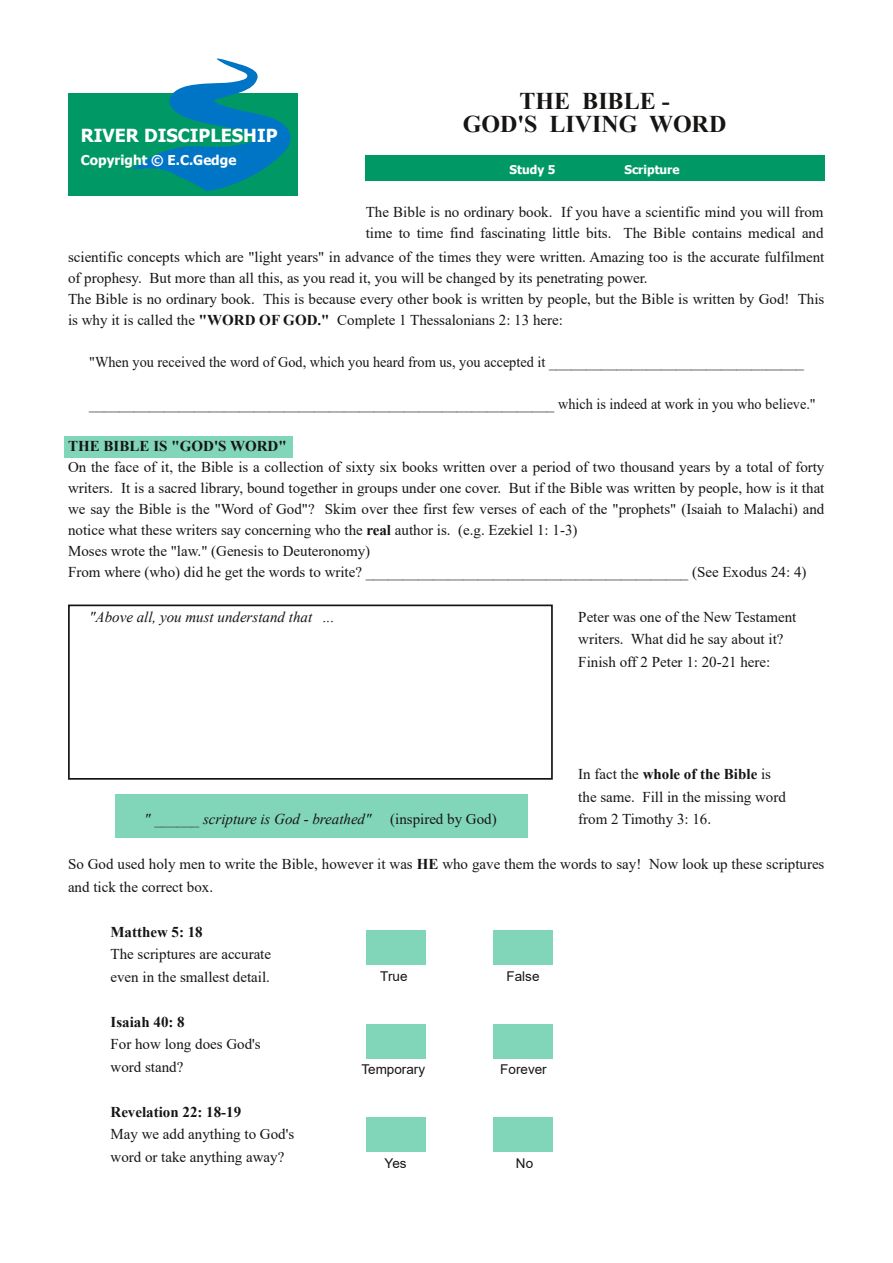
<style>
.page{position:relative;width:893px;height:1263px;background:#fff}
.page>*{position:absolute;margin:0;border:0;box-sizing:border-box;transform-origin:0 0}
.t1{font:700 24px/22.5px "Times New Roman";color:#171513;text-align:center}
.t2{font:700 18px "Tahoma";color:#fff}
.t3{font:15px/21px "Times New Roman";color:#171513}
.t4{font:15px "Times New Roman";color:#171513;scale:.95 1}
.t5{font:italic 15px "Times New Roman";color:#171513}
.t6{font:700 15px "Times New Roman";color:#171513}
.t7{font:13.5px "Arial";color:#171513}
.t8{font:700 13.5px "Tahoma";letter-spacing:.005em;color:#fff}
.t9{font:700 12px "Tahoma";color:#fff}
.s1{font-weight:700}
</style>
<div class="page">
<div style="left:366px;top:155px;width:459px;height:25px;background:#096"></div>
<div style="left:68px;top:94px;width:230px;height:102px;background:#096"></div>
<svg style="left:133px;top:59px;width:157px;height:132px"></svg>
<div style="left:64px;top:436px;width:228px;height:21px;background:#81d6ba"></div>
<div style="left:115px;top:794px;width:412px;height:44px;background:#81d6ba"></div>
<div style="left:68px;top:604px;width:485px;height:176px;border:2px solid #171513"></div>
<div style="left:366px;top:1024px;width:60px;height:34px;background:#81d6ba"></div>
<div style="left:493px;top:1024px;width:60px;height:34px;background:#81d6ba"></div>
<div style="left:366px;top:930px;width:60px;height:35px;background:#81d6ba"></div>
<div style="left:493px;top:930px;width:60px;height:35px;background:#81d6ba"></div>
<div style="left:366px;top:1118px;width:60px;height:34px;background:#81d6ba"></div>
<div style="left:493px;top:1118px;width:60px;height:34px;background:#81d6ba"></div>
<h1 class="t1" style="left:463px;top:90px;width:265px">THE BIBLE -<br>GOD'S LIVING WORD</h1>
<p class="t9" style="left:510px;top:162px;width:47px">Study 5</p>
<p class="t9" style="left:624px;top:162px;width:57px">Scripture</p>
<p class="t3" style="left:366px;top:202px;width:459px">The Bible is no ordinary book. If you have a scientific mind you will from time to time find fascinating little bits. The Bible contains medical and</p>
<p class="t3" style="left:68px;top:246px;width:758px">scientific concepts which are "light years" in advance of the times they were written. Amazing too is the accurate fulfilment of prophesy. But more than all this, as you read it, you will be changed by its penetrating power.<br>The Bible is no ordinary book. This is because every other book is written by people, but the Bible is written by God! This is why it is called the <span class="s1">"WORD OF GOD."</span> Complete 1 Thessalonians 2: 13 here:</p>
<p class="t4" style="left:89px;top:353px;width:754px">"When you received the word of God, which you heard from us, you accepted it __________________________________</p>
<p class="t3" style="left:89px;top:393px;width:728px">______________________________________________________________ which is indeed at work in you who believe."</p>
<p class="t6" style="left:68px;top:437px;width:220px">THE BIBLE IS "GOD'S WORD"</p>
<p class="t3" style="left:68px;top:456px;width:758px">On the face of it, the Bible is a collection of sixty six books written over a period of two thousand years by a total of forty writers. It is a sacred library, bound together in groups under one cover. But if the Bible was written by people, how is it that we say the Bible is the "Word of God"? Skim over thee first few verses of each of the "prophets" (Isaiah to Malachi) and notice what these writers say concerning who the <span class="s1">real</span> author is. (e.g. Ezekiel 1: 1-3)<br>Moses wrote the "law." (Genesis to Deuteronomy)<br>From where (who) did he get the words to write? ___________________________________________ (See Exodus 24: 4)</p>
<p class="t5" style="left:89px;top:608px;width:247px">"Above all, you must understand that ...</p>
<p class="t3" style="left:578px;top:605px;width:220px;line-height:22.5px">Peter was one of the New Testament writers. What did he say about it?<br>Finish off 2 Peter 1: 20-21 here:</p>
<p class="t2" style="left:81px;top:124px;width:198px">RIVER DISCIPLESHIP</p>
<p class="t8" style="left:81px;top:151px;width:157px">Copyright © E.C.Gedge</p>
<p class="t3" style="left:578px;top:763px;width:209px;line-height:22.5px">In fact the <span class="s1">whole of the Bible</span> is the same. Fill in the missing word</p>
<p class="t5" style="left:144px;top:811px;width:229px">" ______ scripture is God - breathed"</p>
<p class="t3" style="left:390px;top:809px;width:108px">(inspired by God)</p>
<p class="t3" style="left:578px;top:809px;width:134px">from 2 Timothy 3: 16.</p>
<p class="t3" style="left:68px;top:853px;width:758px;line-height:22.5px">So God used holy men to write the Bible, however it was <span class="s1">HE</span> who gave them the words to say! Now look up these scriptures and tick the correct box.</p>
<p class="t6" style="left:111px;top:923px;width:94px">Matthew 5: 18</p>
<p class="t3" style="left:111px;top:943px;width:162px;line-height:22.5px">The scriptures are accurate even in the smallest detail.</p>
<p class="t6" style="left:111px;top:1013px;width:76px">Isaiah 40: 8</p>
<p class="t3" style="left:111px;top:1033px;width:152px;line-height:22.5px">For how long does God's word stand?</p>
<p class="t6" style="left:111px;top:1103px;width:132px">Revelation 22: 18-19</p>
<p class="t3" style="left:111px;top:1123px;width:185px;line-height:22.5px">May we add anything to God's word or take anything away?</p>
<p class="t7" style="left:380px;top:968px;width:29px">True</p>
<p class="t7" style="left:506px;top:968px;width:35px">False</p>
<p class="t7" style="left:361px;top:1062px;width:65px">Temporary</p>
<p class="t7" style="left:500px;top:1062px;width:48px">Forever</p>
<p class="t7" style="left:385px;top:1155px;width:24px">Yes</p>
<p class="t7" style="left:516px;top:1155px;width:19px">No</p>
</div>
